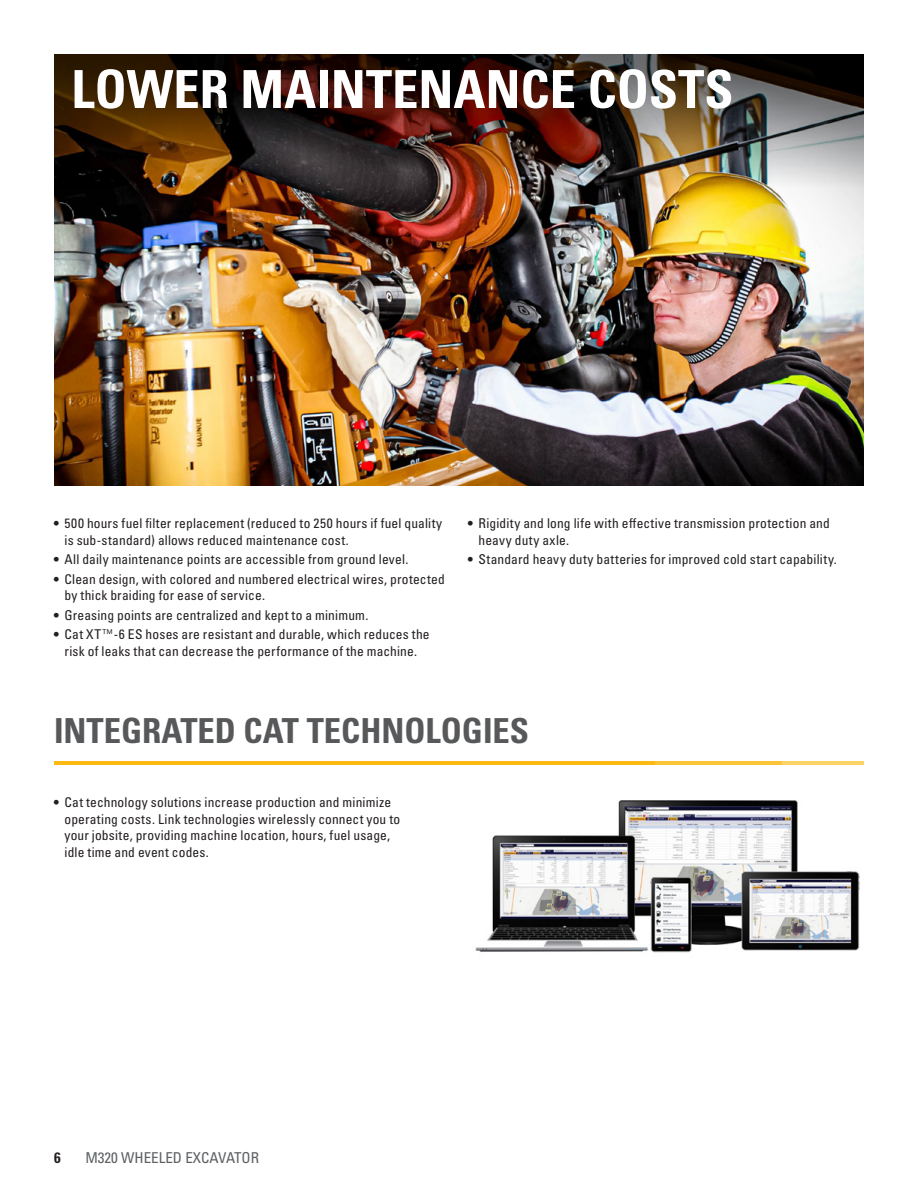
<style>
.page{position:relative;width:918px;height:1188px;background:#fff}
.page>*{position:absolute;margin:0;border:0;box-sizing:border-box;transform-origin:0 0}
.t1{font:52.5px "Univers LTCYR 67 Bold Cond";color:#fff}
.t2{font:34.5px "Univers LTCYR 67 Bold Cond";color:#57585a}
.t3{font:condensed 15px "Univers LTCYR 57";color:#5d6163}
.t4{font:15px "Univers LTCYR 67 Bold Cond";color:#231f20}
.t5{font:condensed 13.5px/16.5px "Univers LTCYR 57";letter-spacing:.015em;color:#231f20}
</style>
<div class="page">
<img style="left:54px;top:396px;width:810px;height:90px">
<img style="left:54px;top:54px;width:810px;height:342px">
<hr style="left:54px;top:761px;width:601px;height:4px;background:#fcba13">
<hr style="left:654px;top:761px;width:128px;height:4px;background:#fcc437">
<hr style="left:782px;top:761px;width:81px;height:4px;background:#fdd266">
<img style="left:475px;top:800px;width:385px;height:153px">
<h1 class="t1" style="left:71px;top:57px;width:664px">LOWER MAINTENANCE COSTS</h1>
<p class="t5" style="left:65px;top:515px;width:379px;text-indent:-11px">• 500 hours fuel filter replacement (reduced to 250 hours if fuel quality is sub-standard) allows reduced maintenance cost.</p>
<p class="t5" style="left:54px;top:551px;width:356px">• All daily maintenance points are accessible from ground level.</p>
<p class="t5" style="left:65px;top:570px;width:382px;text-indent:-11px">• Clean design, with colored and numbered electrical wires, protected by thick braiding for ease of service.</p>
<p class="t5" style="left:54px;top:606px;width:316px">• Greasing points are centralized and kept to a minimum.</p>
<p class="t5" style="left:54px;top:626px;width:377px;text-align:center">• Cat XT™-6 ES hoses are resistant and durable, which reduces the risk of leaks that can decrease the performance of the machine.</p>
<p class="t5" style="left:479px;top:515px;width:353px;text-indent:-11px">• Rigidity and long life with effective transmission protection and heavy duty axle.</p>
<p class="t5" style="left:468px;top:551px;width:370px">• Standard heavy duty batteries for improved cold start capability.</p>
<h2 class="t2" style="left:54px;top:710px;width:477px">INTEGRATED CAT TECHNOLOGIES</h2>
<p class="t5" style="left:65px;top:794px;width:337px;text-indent:-11px">• Cat technology solutions increase production and minimize operating costs. Link technologies wirelessly connect you to your jobsite, providing machine location, hours, fuel usage, idle time and event codes.</p>
<p class="t4" style="left:54px;top:1148px;width:8px">6</p>
<p class="t3" style="left:86px;top:1148px;width:175px">M320 WHEELED EXCAVATOR</p>
</div>
